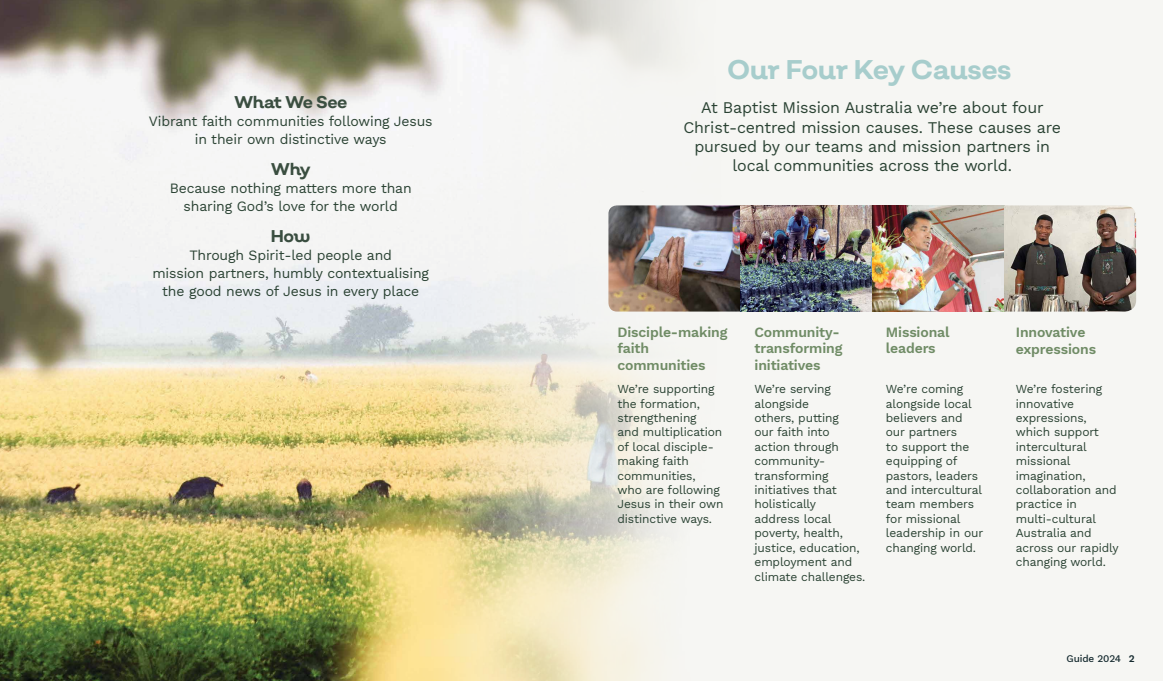
<style>
.page{position:relative;width:1163px;height:681px;background:#fff}
.page>*{position:absolute;margin:0;border:0;box-sizing:border-box;transform-origin:0 0}
.t1{font:700 27px "Salvatore";letter-spacing:-.02em;color:#a7cdcc}
.t2{font:700 17px "Salvatore Roman";letter-spacing:-.03em;color:#3a4e40}
.t3{font:16px/19.2px "Work Sans";letter-spacing:-.01em;color:#2a4233;text-align:center}
.t4{font:14px/18px "Work Sans";letter-spacing:-.01em;color:#2a4233;text-align:center}
.t5{font:600 14px/16.8px "Work Sans";letter-spacing:-.01em;color:#708c66}
.t6{font:12px/14.4px "Work Sans";letter-spacing:-.01em;color:#2a4233}
.t7{font:500 10px "Work Sans";letter-spacing:-.01em;color:#14292e}
.s1{font-weight:600}
</style>
<div class="page">
<div style="left:0;top:0;width:1162px;height:680px;background:#f6f6f3"></div>
<img style="left:823px;top:205px;width:312px;height:106px">
<img style="left:0;top:0;width:823px;height:680px">
<h2 class="t2" style="left:234px;top:91px;width:115px">What We See</h2>
<p class="t4" style="left:149px;top:111px;width:285px">Vibrant faith communities following Jesus in their own distinctive ways</p>
<h2 class="t2" style="left:271px;top:158px;width:41px">Why</h2>
<p class="t4" style="left:170px;top:178px;width:243px">Because nothing matters more than sharing God’s love for the world</p>
<h2 class="t2" style="left:271px;top:225px;width:41px">How</h2>
<p class="t4" style="left:152px;top:246px;width:278px">Through Spirit-led people and<br>mission partners, humbly contextualising the good news of Jesus in every place</p>
<h1 class="t1" style="left:727px;top:52px;width:286px">Our Four Key Causes</h1>
<h3 class="t3" style="left:683px;top:98px;width:379px">At Baptist Mission Australia we’re about four Christ-centred mission causes. These causes are pursued by our teams and mission partners in local communities across the world.</h3>
<p class="t5" style="left:617px;top:322px;width:111px">Disciple-making faith communities</p>
<p class="t5" style="left:754px;top:322px;width:89px">Community&shy;transforming initiatives</p>
<p class="t5" style="left:885px;top:322px;width:65px">Missional leaders</p>
<p class="t5" style="left:1015px;top:323px;width:82px">Innovative expressions</p>
<p class="t6" style="left:617px;top:381px;width:107px">We’re supporting the formation, strengthening<br>and multiplication of local disciple&shy;making faith communities,<br>who are following<br>Jesus in their own distinctive ways.</p>
<p class="t6" style="left:754px;top:381px;width:112px">We’re serving alongside<br>others, putting<br>our faith into action through community&shy;transforming initiatives that holistically<br>address local poverty, health, justice, education, employment and climate challenges.</p>
<p class="t6" style="left:885px;top:381px;width:99px">We’re coming alongside local believers and our partners<br>to support the equipping of pastors, leaders and intercultural team members for missional leadership in our changing world.</p>
<p class="t6" style="left:1015px;top:381px;width:104px">We’re fostering innovative expressions, which support intercultural missional imagination, collaboration and practice in multi-cultural<br>Australia and across our rapidly changing world.</p>
<p class="t7" style="left:1066px;top:650px;width:70px">Guide 2024 <span class="s1">2</span></p>
</div>
